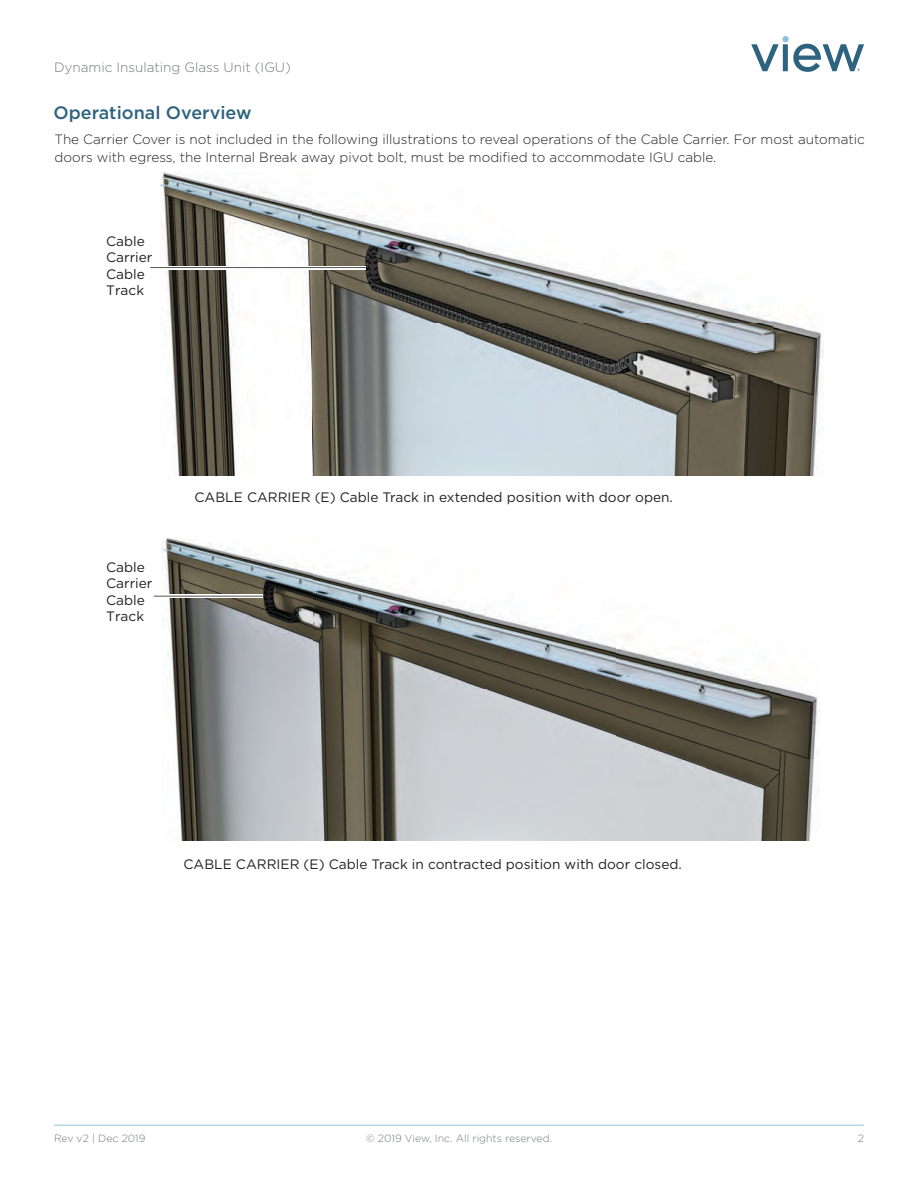
<style>
.page{position:relative;width:918px;height:1188px;background:#fff}
.page>*{position:absolute;margin:0;border:0;box-sizing:border-box;transform-origin:0 0}
.Subhead_1{font:500 18px "Gotham";color:#2d637e}
.t1{font:13.65px "Gotham";color:#231f20}
.t2{font:13.65px/16.4px "Gotham";color:#221f1f}
.Body_Copy{font:300 13.5px/18px "Gotham";color:#231f20}
.t3{font:300 13.5px "Gotham";color:#767a79}
.t4{font:300 10.5px "Gotham";color:#767a79}
</style>
<div class="page">
<svg style="left:751px;top:44px;width:28px;height:27px"></svg>
<div style="left:783px;top:44px;width:5px;height:27px;background:#2d637e"></div>
<div style="left:782px;top:36px;width:7px;height:6px;background:#8ac4dc;border-radius:50%"></div>
<svg style="left:793px;top:44px;width:71px;height:28px"></svg>
<hr style="left:54px;top:1125px;width:810px;height:1px;background:#8ac4dc">
<img style="left:160px;top:173px;width:663px;height:302px">
<hr style="left:151px;top:266px;width:215px;height:3px;background:#fff">
<hr style="left:150px;top:267px;width:216px;height:1px;background:#221f1f">
<img style="left:163px;top:538px;width:656px;height:303px">
<hr style="left:154px;top:595px;width:109px;height:3px;background:#fff">
<hr style="left:154px;top:596px;width:109px;height:1px;background:#231f20">
<p class="t3" style="left:54px;top:59px;width:239px">Dynamic Insulating Glass Unit (IGU)</p>
<p class="Subhead_1" style="left:54px;top:101px;width:199px">Operational Overview</p>
<p class="Body_Copy" style="left:55px;top:130px;width:812px">The Carrier Cover is not included in the following illustrations to reveal operations of the Cable Carrier. For most automatic doors with egress, the Internal Break away pivot bolt, must be modified to accommodate IGU cable.</p>
<p class="t2" style="left:106px;top:233px;width:48px">Cable<br>Carrier<br>Cable<br>Track</p>
<p class="t2" style="left:106px;top:559px;width:48px">Cable<br>Carrier<br>Cable<br>Track</p>
<p class="t1" style="left:195px;top:488px;width:480px">CABLE CARRIER (E) Cable Track in extended position with door open.</p>
<p class="t1" style="left:183px;top:856px;width:500px">CABLE CARRIER (E) Cable Track in contracted position with door closed.</p>
<p class="t4" style="left:54px;top:1132px;width:93px">Rev v2 | Dec 2019</p>
<p class="t4" style="left:366px;top:1132px;width:188px">© 2019 View, Inc. All rights reserved.</p>
<p class="t4" style="left:858px;top:1132px;width:8px">2</p>
</div>
